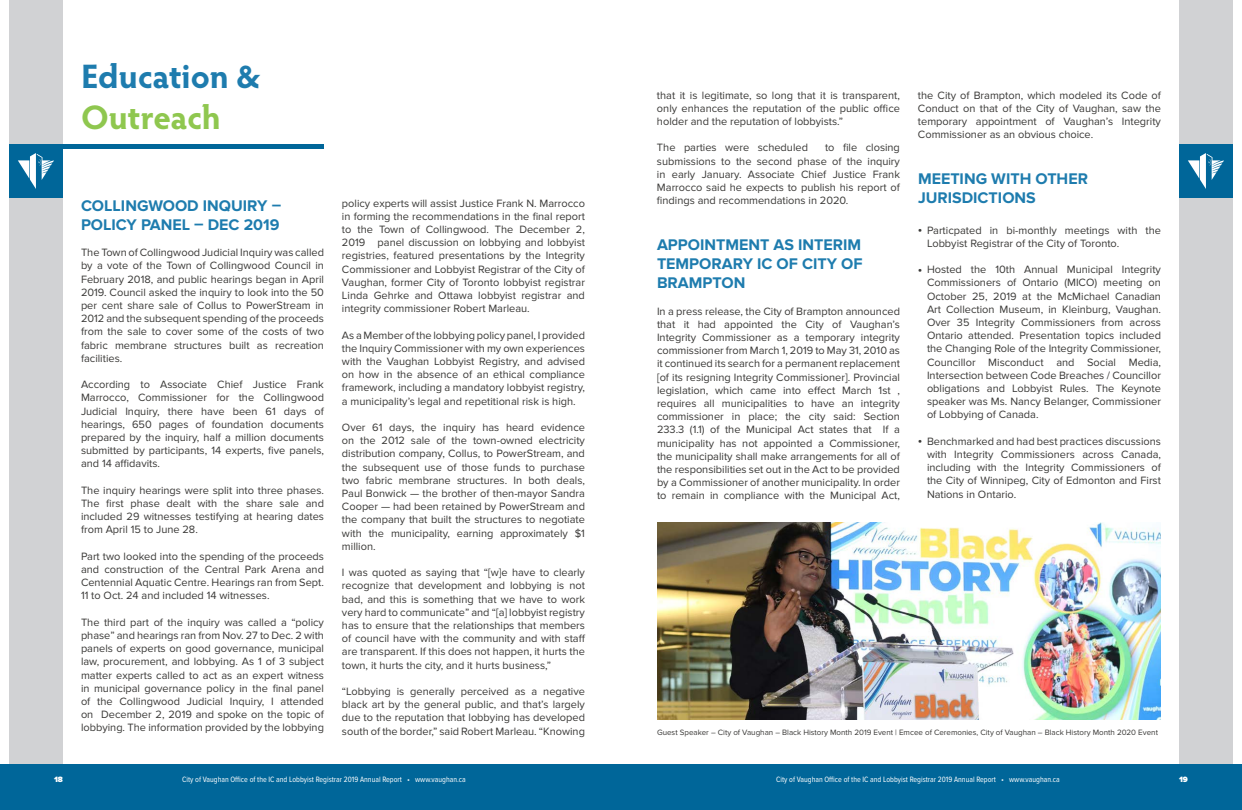
<style>
.page{position:relative;width:1242px;height:810px;background:#fff}
.page>*{position:absolute;margin:0;border:0;box-sizing:border-box;transform-origin:0 0}
._01__Title{font:700 34px "Hypatia Sans Pro";color:#1e7cae}
._01__Title-2{font:700 34px "Hypatia Sans Pro";letter-spacing:-.01em;color:#8fc74f}
._02__SubHead{font:700 16px/19.2px "Proxima Nova";color:#1e7cae}
._03__Body_Text{font:11px/13.2px "Proxima Nova";color:#3a3937;text-align:justify}
._03__Body_Text-2{font:900 11px "Proxima Nova";color:#3a3937}
.t1{font:8px "Proxima Nova Cond";color:#fff}
._03__Body_Text-3{font:8px "Proxima Nova";color:#3a3937}
.t2{font:900 8px "Proxima Nova";color:#fff}
</style>
<div class="page">
<div style="left:1179px;top:0;width:54px;height:765px;background:#d1d2d4"></div>
<div style="left:9px;top:0;width:54px;height:765px;background:#d1d2d4"></div>
<div style="left:0;top:764px;width:1242px;height:46px;background:#069"></div>
<div style="left:9px;top:144px;width:54px;height:54px;background:#069"></div>
<div style="left:1179px;top:144px;width:54px;height:54px;background:#069"></div>
<svg style="left:18px;top:153px;width:36px;height:36px"></svg>
<svg style="left:1188px;top:153px;width:36px;height:36px"></svg>
<hr style="left:63px;top:144px;width:261px;height:4px;background:#069">
<img style="left:657px;top:522px;width:504px;height:198px">
<p class="_01__Title" style="left:81px;top:52px;width:181px">Education &amp;</p>
<p class="_01__Title-2" style="left:81px;top:93px;width:141px">Outreach</p>
<p class="_02__SubHead" style="left:81px;top:196px;width:202px">COLLINGWOOD INQUIRY –<br>POLICY PANEL – DEC 2019</p>
<p class="_03__Body_Text" style="left:81px;top:246px;width:245px">The Town of Collingwood Judicial Inquiry was called by a vote of the Town of Collingwood Council in February 2018, and public hearings began in April 2019. Council asked the inquiry to look into the 50 per cent share sale of Collus to PowerStream in 2012 and the subsequent spending of the proceeds from the sale to cover some of the costs of two fabric membrane structures built as recreation facilities.</p>
<p class="_03__Body_Text" style="left:81px;top:378px;width:245px">According to Associate Chief Justice Frank Marrocco, Commissioner for the Collingwood Judicial Inquiry, there have been 61 days of hearings, 650 pages of foundation documents prepared by the inquiry, half a million documents submitted by participants, 14 experts, five panels, and 14 affidavits.</p>
<p class="_03__Body_Text" style="left:81px;top:484px;width:245px">The inquiry hearings were split into three phases.<br>The first phase dealt with the share sale and included 29 witnesses testifying at hearing dates from April 15 to June 28.</p>
<p class="_03__Body_Text" style="left:81px;top:550px;width:245px">Part two looked into the spending of the proceeds and construction of the Central Park Arena and Centennial Aquatic Centre. Hearings ran from Sept.<br>11 to Oct. 24 and included 14 witnesses.</p>
<p class="_03__Body_Text" style="left:81px;top:616px;width:245px">The third part of the inquiry was called a “policy phase” and hearings ran from Nov. 27 to Dec. 2 with panels of experts on good governance, municipal law, procurement, and lobbying. As 1 of 3 subject matter experts called to act as an expert witness in municipal governance policy in the final panel of the Collingwood Judicial Inquiry, I attended on December 2, 2019 and spoke on the topic of lobbying. The information provided by the lobbying</p>
<p class="_03__Body_Text" style="left:342px;top:197px;width:245px">policy experts will assist Justice Frank N. Marrocco in forming the recommendations in the final report to the Town of Collingwood. The December 2, 2019 panel discussion on lobbying and lobbyist registries, featured presentations by the Integrity Commissioner and Lobbyist Registrar of the City of Vaughan, former City of Toronto lobbyist registrar Linda Gehrke and Ottawa lobbyist registrar and integrity commissioner Robert Marleau.</p>
<p class="_03__Body_Text" style="left:342px;top:329px;width:245px">As a Member of the lobbying policy panel, I provided the Inquiry Commissioner with my own experiences with the Vaughan Lobbyist Registry, and advised on how in the absence of an ethical compliance framework, including a mandatory lobbyist registry, a municipality’s legal and repetitional risk is high.</p>
<p class="_03__Body_Text" style="left:342px;top:421px;width:245px">Over 61 days, the inquiry has heard evidence on the 2012 sale of the town-owned electricity distribution company, Collus, to PowerStream, and the subsequent use of those funds to purchase two fabric membrane structures. In both deals, Paul Bonwick — the brother of then-mayor Sandra Cooper — had been retained by PowerStream and the company that built the structures to negotiate with the municipality, earning approximately $1 million.</p>
<p class="_03__Body_Text" style="left:342px;top:566px;width:245px">I was quoted as saying that “[w]e have to clearly recognize that development and lobbying is not bad, and this is something that we have to work very hard to communicate” and “[a] lobbyist registry has to ensure that the relationships that members of council have with the community and with staff are transparent. If this does not happen, it hurts the town, it hurts the city, and it hurts business,”</p>
<p class="_03__Body_Text" style="left:342px;top:685px;width:245px">“Lobbying is generally perceived as a negative black art by the general public, and that’s largely due to the reputation that lobbying has developed south of the border,” said Robert Marleau. “Knowing</p>
<p class="_03__Body_Text" style="left:657px;top:89px;width:245px">that it is legitimate, so long that it is transparent, only enhances the reputation of the public office holder and the reputation of lobbyists.”</p>
<p class="_03__Body_Text" style="left:657px;top:141px;width:153px">The parties were scheduled</p>
<p class="_03__Body_Text" style="left:657px;top:141px;width:245px;text-indent:168px">to file closing submissions to the second phase of the inquiry in early January. Associate Chief Justice Frank Marrocco said he expects to publish his report of findings and recommendations in 2020.</p>
<p class="_02__SubHead" style="left:657px;top:235px;width:207px;text-align:justify">APPOINTMENT AS INTERIM TEMPORARY IC OF CITY OF BRAMPTON</p>
<p class="_03__Body_Text" style="left:657px;top:305px;width:245px">In a press release, the City of Brampton announced that it had appointed the City of Vaughan’s Integrity Commissioner as a temporary integrity commissioner from March 1, 2019 to May 31, 2010 as it continued its search for a permanent replacement [of its resigning Integrity Commissioner]. Provincial legislation, which came into effect March 1st , requires all municipalities to have an integrity commissioner in place; the city said: Section 233.3 (1.1) of the Municipal Act states that If a municipality has not appointed a Commissioner, the municipality shall make arrangements for all of the responsibilities set out in the Act to be provided by a Commissioner of another municipality. In order to remain in compliance with the Municipal Act,</p>
<p class="_03__Body_Text" style="left:918px;top:89px;width:245px">the City of Brampton, which modeled its Code of Conduct on that of the City of Vaughan, saw the temporary appointment of Vaughan’s Integrity Commissioner as an obvious choice.</p>
<p class="_02__SubHead" style="left:918px;top:169px;width:171px">MEETING WITH OTHER<br>JURISDICTIONS</p>
<p class="_03__Body_Text" style="left:927px;top:224px;width:236px">Particpated in bi-monthly meetings with the<br>Lobbyist Registrar of the City of Toronto.</p>
<p class="_03__Body_Text" style="left:927px;top:263px;width:236px">Hosted the 10th Annual Municipal Integrity Commissioners of Ontario (MICO) meeting on October 25, 2019 at the McMichael Canadian Art Collection Museum, in Kleinburg, Vaughan.<br>Over 35 Integrity Commissioners from across Ontario attended. Presentation topics included the Changing Role of the Integrity Commissioner, Councillor Misconduct and Social Media, Intersection between Code Breaches / Councillor obligations and Lobbyist Rules. The Keynote speaker was Ms. Nancy Belanger, Commissioner of Lobbying of Canada.</p>
<p class="_03__Body_Text" style="left:927px;top:435px;width:236px">Benchmarked and had best practices discussions with Integrity Commissioners across Canada, including with the Integrity Commissioners of the City of Winnipeg, City of Edmonton and First Nations in Ontario.</p>
<p class="_03__Body_Text-2" style="left:918px;top:223px;width:5px">•</p>
<p class="_03__Body_Text-2" style="left:918px;top:263px;width:5px">•</p>
<p class="_03__Body_Text-2" style="left:918px;top:434px;width:5px">•</p>
<p class="_03__Body_Text-3" style="left:657px;top:728px;width:503px">Guest Speaker – City of Vaughan – Black History Month 2019 Event | Emcee of Ceremonies, City of Vaughan – Black History Month 2020 Event</p>
<p class="t2" style="left:54px;top:774px;width:10px">18</p>
<p class="t1" style="left:182px;top:773px;width:285px">City of Vaughan Office of the IC and Lobbyist Registrar 2019 Annual Report • www.vaughan.ca</p>
<p class="t1" style="left:776px;top:773px;width:285px">City of Vaughan Office of the IC and Lobbyist Registrar 2019 Annual Report • www.vaughan.ca</p>
<p class="t2" style="left:1179px;top:774px;width:10px">19</p>
</div>
